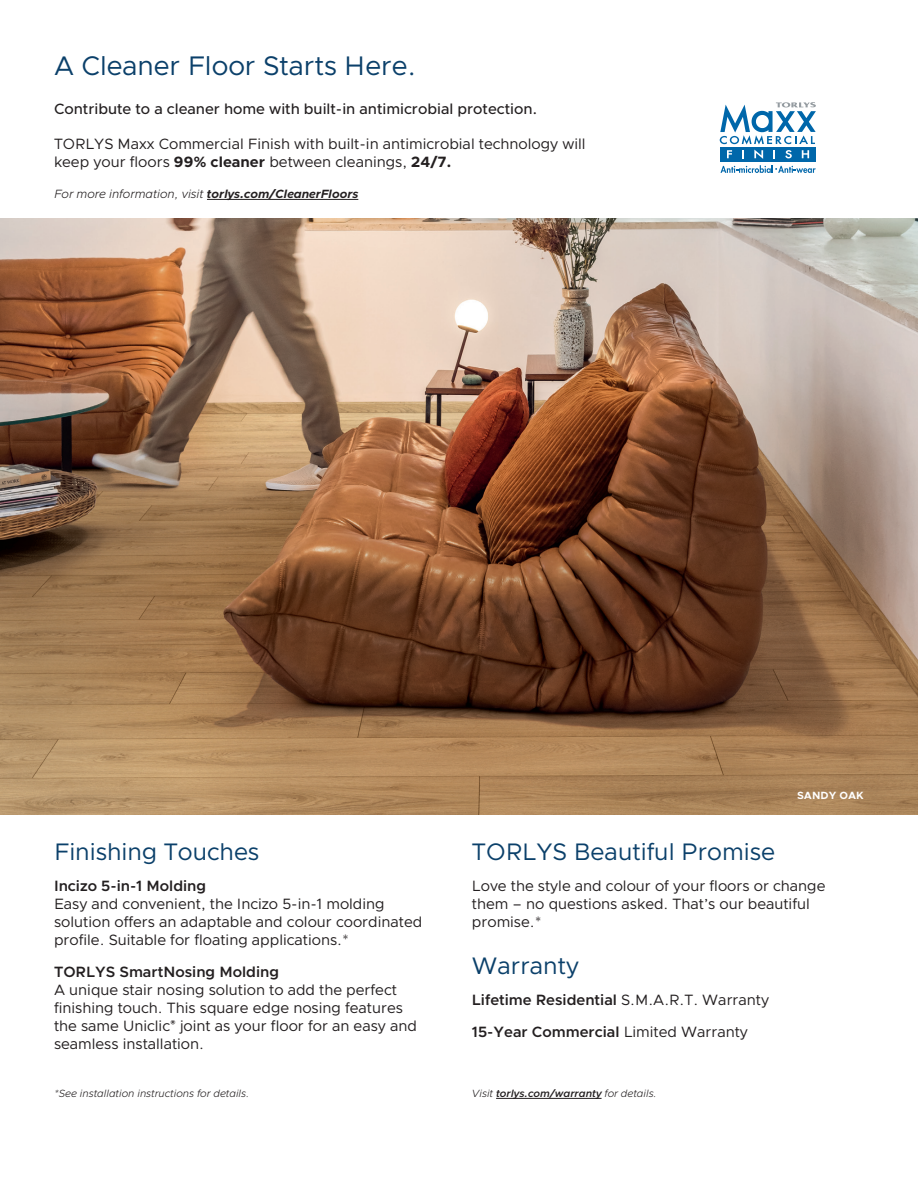
<style>
.page{position:relative;width:918px;height:1188px;background:#fff}
.page>*{position:absolute;margin:0;border:0;box-sizing:border-box;transform-origin:0 0}
.t1{font:27px "Clarity City";color:#0b406a}
.t2{font:24px "Clarity City";color:#0b406a}
.t3{font:15px/18px "Clarity City";color:#231f20}
.t4{font:600 15px "Clarity City";color:#231f20}
.t5{font:500 15px "Clarity City";color:#231f20}
.t6{font:italic 300 12px "Clarity City";color:#231f20}
.t7{font:italic 300 10.5px "Clarity City";color:#231f20}
.t8{font:italic 600 10.5px "Clarity City";color:#231f20}
.t9{font:700 10.5px "Clarity City";color:#fff}
.s1{font-weight:700}
.s2{font-weight:400}
.s3{font-weight:300}
</style>
<div class="page">
<div style="left:720px;top:102px;width:96px;height:71px;background:linear-gradient(to right,#fdfefe,#fff)"></div>
<svg style="left:720px;top:102px;width:96px;height:42px"></svg>
<div style="left:721px;top:147px;width:95px;height:14px;background:#0067aa"></div>
<svg style="left:727px;top:150px;width:5px;height:8px"></svg>
<svg style="left:742px;top:150px;width:2px;height:8px"></svg>
<svg style="left:754px;top:150px;width:9px;height:9px"></svg>
<svg style="left:785px;top:150px;width:7px;height:8px"></svg>
<svg style="left:802px;top:150px;width:7px;height:8px"></svg>
<svg style="left:720px;top:165px;width:96px;height:8px"></svg>
<hr style="left:207px;top:199px;width:151px;height:1px;background:#231f20">
<img style="left:0;top:218px;width:918px;height:596px">
<hr style="left:496px;top:1098px;width:106px;height:1px;background:#231f20">
<p class="t1" style="left:54px;top:49px;width:364px">A Cleaner Floor Starts Here.</p>
<p class="t5" style="left:54px;top:100px;width:485px">Contribute to a cleaner home with built-in antimicrobial protection.</p>
<p class="t3" style="left:54px;top:135px;width:533px">TORLYS Maxx Commercial Finish with built-in antimicrobial technology will keep your floors <span class="s1">99% cleaner</span> between cleanings, <span class="s1">24/7.</span></p>
<p class="t6" style="left:54px;top:186px;width:306px">For more information, visit <span class="s1">torlys.com/CleanerFloors</span></p>
<p class="t9" style="left:797px;top:789px;width:68px">SANDY OAK</p>
<p class="t2" style="left:54px;top:836px;width:207px">Finishing Touches</p>
<p class="t4" style="left:54px;top:877px;width:154px">Incizo 5-in-1 Molding</p>
<p class="t3" style="left:54px;top:895px;width:370px">Easy and convenient, the Incizo 5-in-1 molding solution offers an adaptable and colour coordinated profile. Suitable for floating applications.*</p>
<p class="t4" style="left:54px;top:962px;width:227px">TORLYS SmartNosing Molding</p>
<p class="t3" style="left:54px;top:980px;width:364px">A unique stair nosing solution to add the perfect finishing touch. This square edge nosing features the same Uniclic<sup>®</sup> joint as your floor for an easy and seamless installation.</p>
<p class="t7" style="left:54px;top:1087px;width:197px">*See installation instructions for details.</p>
<p class="t2" style="left:472px;top:836px;width:305px">TORLYS Beautiful Promise</p>
<p class="t3" style="left:472px;top:877px;width:355px">Love the style and colour of your floors or change them – no questions asked. That’s our beautiful promise.*</p>
<p class="t2" style="left:472px;top:951px;width:108px">Warranty</p>
<p class="t4" style="left:472px;top:991px;width:299px">Lifetime Residential <span class="s2">S.M.A.R.T. Warranty</span></p>
<p class="t4" style="left:472px;top:1022px;width:278px">15-Year Commercial <span class="s2">Limited Warranty</span></p>
<p class="t8" style="left:472px;top:1087px;width:187px"><span class="s3">Visit</span> torlys.com/warranty <span class="s3">for details.</span></p>
</div>
